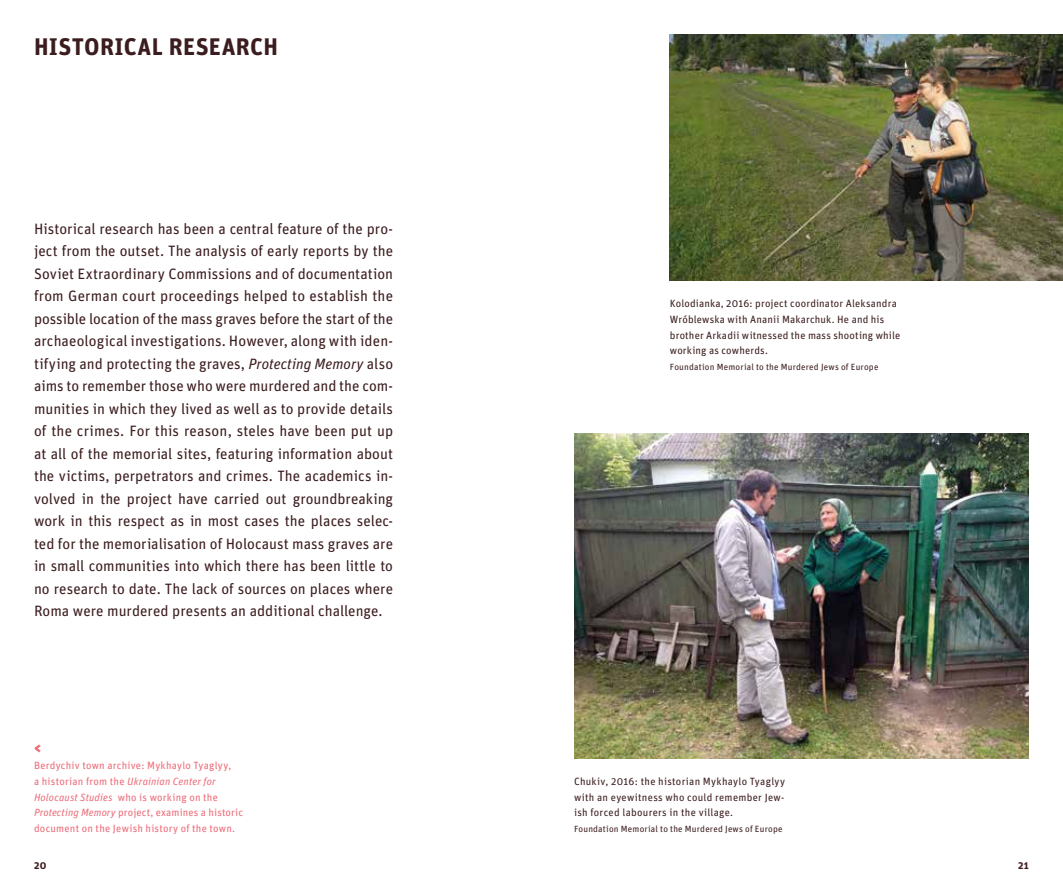
<style>
.page{position:relative;width:1063px;height:893px;background:#fff}
.page>*{position:absolute;margin:0;border:0;box-sizing:border-box;transform-origin:0 0}
.t1{font:700 24px "Unit Pro";letter-spacing:.015em;color:#3c1d1f}
.t2{font:15px/22.5px "Unit Pro";color:#3c1d1f;text-align:justify}
.t3{font:900 15px "Unit Pro";color:#ed6b79}
.t4{font:10.5px/15.8px "Unit Pro";letter-spacing:.02em;color:#3c1d1f}
.t5{font:10.5px/15.8px "Unit Pro";letter-spacing:.02em;color:#ed6b79}
.t6{font:700 10.5px "Unit Pro";color:#3c1d1f}
.t7{font:9px "Unit Pro";letter-spacing:.02em;color:#3c1d1f}
.s1{font-style:italic}
</style>
<div class="page">
<img style="left:670px;top:34px;width:393px;height:247px">
<img style="left:574px;top:433px;width:455px;height:325px">
<h1 class="t1" style="left:34px;top:29px;width:245px">HISTORICAL RESEARCH</h1>
<p class="t2" style="left:34px;top:216px;width:361px">Historical research has been a central feature of the pro&shy;ject from the outset. The analysis of early reports by the Soviet Extraordinary Commissions and of documentation from German court proceedings helped to establish the possible location of the mass graves before the start of the archaeological investigations. However, along with iden&shy;tifying and protecting the graves, <span class="s1">Protecting Memory</span> also aims to remember those who were murdered and the com&shy;munities in which they lived as well as to provide details of the crimes. For this reason, steles have been put up at all of the memorial sites, featuring information about the victims, perpetrators and crimes. The academics in&shy;volved in the project have carried out groundbreaking work in this respect as in most cases the places selec&shy;ted for the memorialisation of Holocaust mass graves are in small communities into which there has been little to no research to date. The lack of sources on places where Roma were murdered presents an additional challenge.</p>
<p class="t3" style="left:34px;top:737px;width:9px">&lt;</p>
<p class="t5" style="left:34px;top:757px;width:211px">Berdychiv town archive: Mykhaylo Tyaglyy,<br>a historian from the <span class="s1">Ukrainian Center for Holocaust Studies</span> who is working on the <span class="s1">Protecting Memory</span> project, examines a historic document on the Jewish history of the town.</p>
<p class="t4" style="left:670px;top:295px;width:232px">Kolodianka, 2016: project coordinator Aleksandra Wróblewska with Ananii Makarchuk. He and his brother Arkadii witnessed the mass shooting while working as cowherds.</p>
<p class="t7" style="left:670px;top:361px;width:210px">Foundation Memorial to the Murdered Jews of Europe</p>
<p class="t4" style="left:574px;top:773px;width:213px;text-align:justify">Chukiv, 2016: the historian Mykhaylo Tyaglyy with an eyewitness who could remember Jew&shy;ish forced labourers in the village.</p>
<p class="t7" style="left:574px;top:823px;width:210px">Foundation Memorial to the Murdered Jews of Europe</p>
<p class="t6" style="left:34px;top:857px;width:14px">20</p>
<p class="t6" style="left:1018px;top:857px;width:12px">21</p>
</div>
